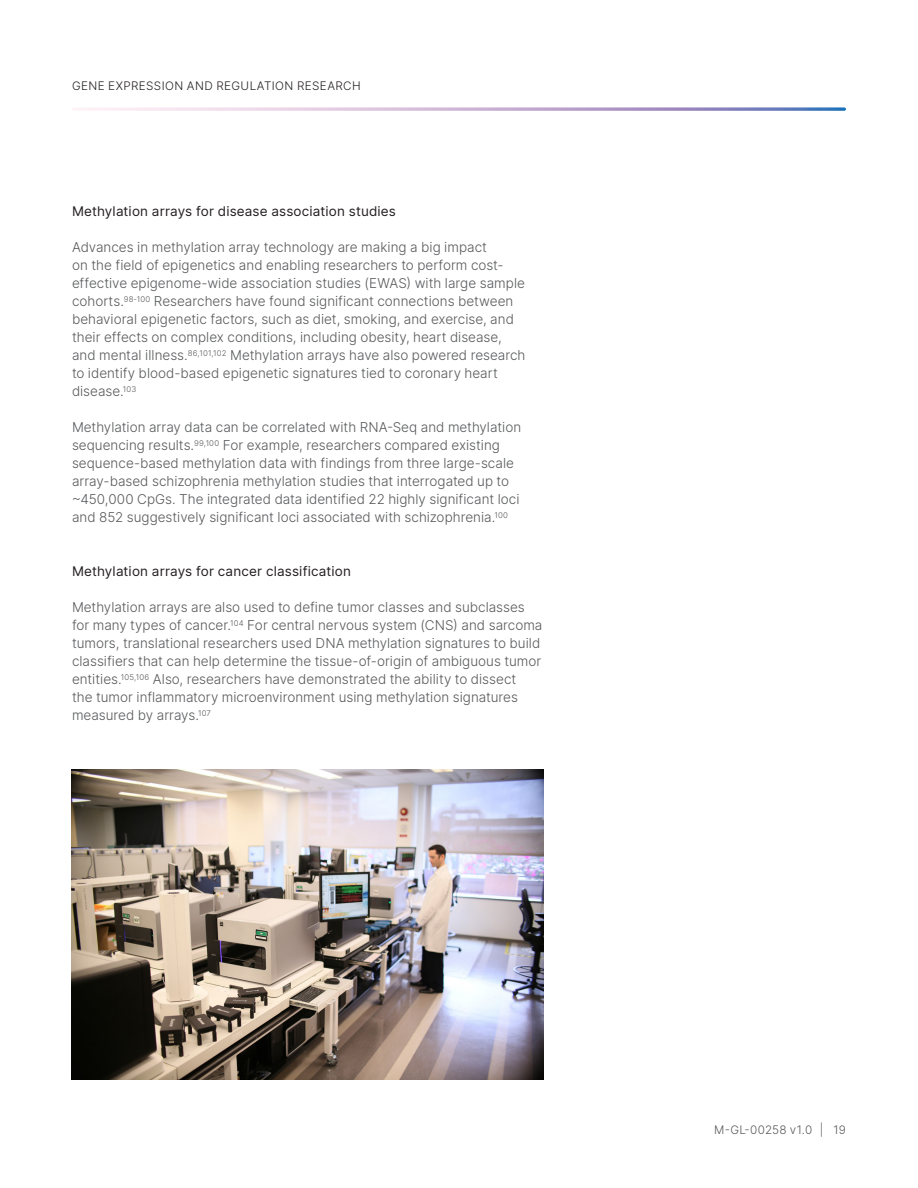
<style>
.page{position:relative;width:918px;height:1188px;background:#fff}
.page>*{position:absolute;margin:0;border:0;box-sizing:border-box;transform-origin:0 0}
.Body_Copy{font:300 13.5px/18px "Inter";color:#57585a}
.C-Head{font:13.5px "Inter";letter-spacing:.01em;color:#231f20}
.t1{font:300 11.7px "Inter";letter-spacing:.04em;color:#231f20}
.t2{font:300 11.7px "Inter";letter-spacing:.02em;color:#57585a}
</style>
<div class="page">
<svg style="left:72px;top:107px;width:774px;height:4px;background:#cabfdc"></svg>
<img style="left:72px;top:769px;width:471px;height:311px">
<p class="t1" style="left:72px;top:77px;width:290px">GENE EXPRESSION AND REGULATION RESEARCH</p>
<p class="C-Head" style="left:72px;top:201px;width:326px">Methylation arrays for disease association studies</p>
<p class="Body_Copy" style="left:72px;top:238px;width:455px">Advances in methylation array technology are making a big impact<br>on the field of epigenetics and enabling researchers to perform cost&shy;effective epigenome-wide association studies (EWAS) with large sample cohorts.<sup>98‑100</sup> Researchers have found significant connections between behavioral epigenetic factors, such as diet, smoking, and exercise, and their effects on complex conditions, including obesity, heart disease, and mental illness.<sup>86,101,102</sup> Methylation arrays have also powered research to identify blood-based epigenetic signatures tied to coronary heart disease.<sup>103</sup></p>
<p class="Body_Copy" style="left:72px;top:418px;width:451px">Methylation array data can be correlated with RNA-Seq and methylation sequencing results.<sup>99,100</sup> For example, researchers compared existing sequence-based methylation data with findings from three large-scale array-based schizophrenia methylation studies that interrogated up to ~450,000 CpGs. The integrated data identified 22 highly significant loci and 852 suggestively significant loci associated with schizophrenia.<sup>100</sup></p>
<p class="C-Head" style="left:72px;top:561px;width:281px">Methylation arrays for cancer classification</p>
<p class="Body_Copy" style="left:72px;top:598px;width:472px">Methylation arrays are also used to define tumor classes and subclasses for many types of cancer.<sup>104</sup> For central nervous system (CNS) and sarcoma tumors, translational researchers used DNA methylation signatures to build classifiers that can help determine the tissue-of-origin of ambiguous tumor entities.<sup>105,106</sup> Also, researchers have demonstrated the ability to dissect<br>the tumor inflammatory microenvironment using methylation signatures measured by arrays.<sup>107</sup></p>
<p class="t2" style="left:714px;top:1121px;width:133px">M-GL-00258 v1.0 | 19</p>
</div>
